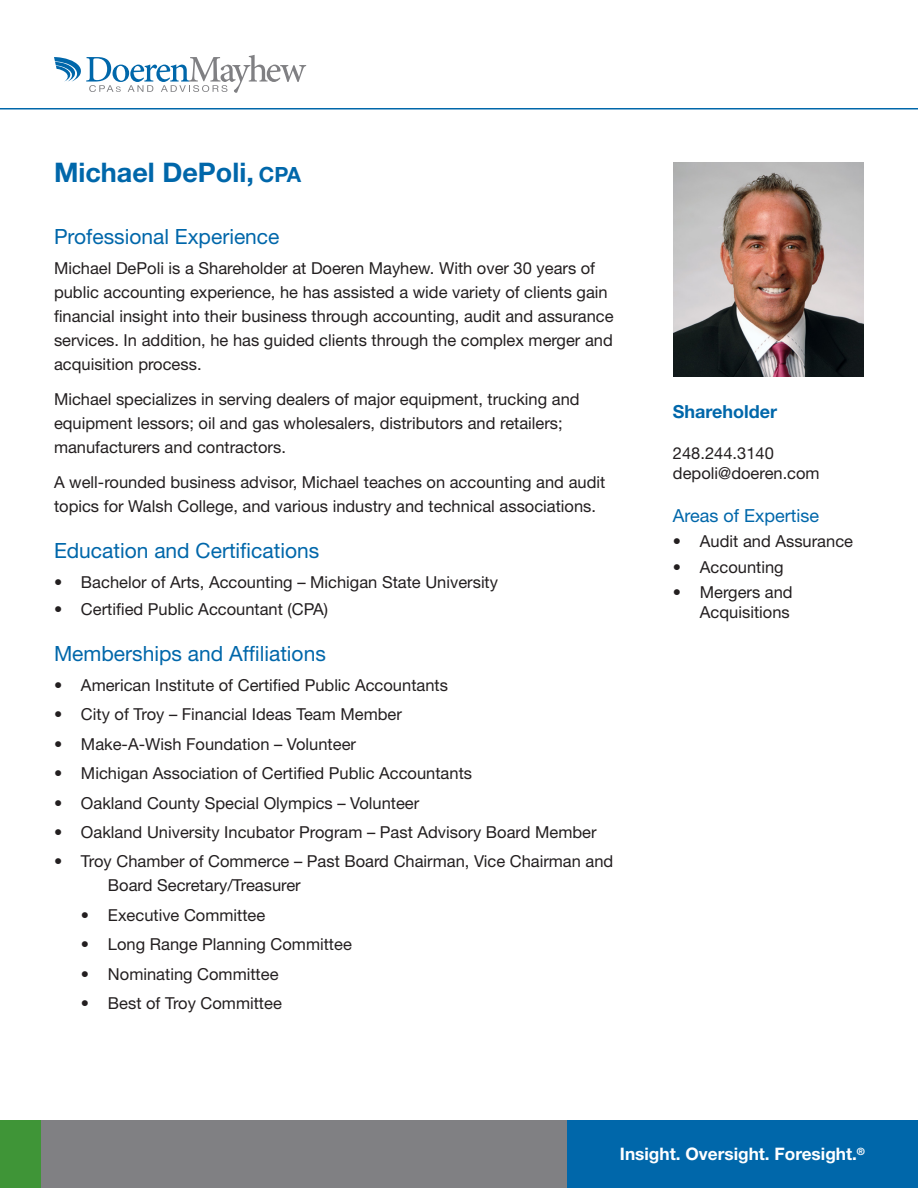
<style>
.page{position:relative;width:918px;height:1188px;background:#fff}
.page>*{position:absolute;margin:0;border:0;box-sizing:border-box;transform-origin:0 0}
.t1{font:700 27px "Helvetica Neue LT Pro";color:#0067aa}
.t2{font:21px "Helvetica Neue LT Pro";color:#0067aa}
.t3{font:18px "Helvetica Neue LT Pro";color:#0067aa}
.t4{font:700 18px "Helvetica Neue LT Pro";color:#0067aa}
.t5{font:700 17.25px "Helvetica Neue LT Pro";color:#fff}
.t6{font:16.5px/24px "Helvetica Neue LT Pro";color:#231f20}
.s1{font-size:21px}
</style>
<div class="page">
<hr style="left:0;top:108px;width:918px;height:2px;background:#0067aa">
<svg style="left:54px;top:55px;width:252px;height:38px"></svg>
<div style="left:22px;top:1120px;width:555px;height:68px;background:#808083"></div>
<div style="left:567px;top:1120px;width:351px;height:68px;background:#0067aa"></div>
<div style="left:0;top:1121px;width:40px;height:67px;background:#3f9537"></div>
<img style="left:673px;top:163px;width:190px;height:214px">
<h1 class="t1" style="left:54px;top:155px;width:249px">Michael DePoli, <span class="s1">CPA</span></h1>
<p class="t2" style="left:54px;top:224px;width:227px">Professional Experience</p>
<p class="t6" style="left:54px;top:256px;width:561px">Michael DePoli is a Shareholder at Doeren Mayhew. With over 30 years of public accounting experience, he has assisted a wide variety of clients gain financial insight into their business through accounting, audit and assurance services. In addition, he has guided clients through the complex merger and acquisition process.</p>
<p class="t6" style="left:54px;top:386px;width:527px">Michael specializes in serving dealers of major equipment, trucking and equipment lessors; oil and gas wholesalers, distributors and retailers; manufacturers and contractors.</p>
<p class="t6" style="left:54px;top:469px;width:553px">A well-rounded business advisor, Michael teaches on accounting and audit topics for Walsh College, and various industry and technical associations.</p>
<p class="t2" style="left:54px;top:538px;width:267px">Education and Certifications</p>
<p class="t6" style="left:54px;top:569px;width:446px">• Bachelor of Arts, Accounting – Michigan State University</p>
<p class="t6" style="left:54px;top:596px;width:276px">• Certified Public Accountant (CPA)</p>
<p class="t2" style="left:54px;top:641px;width:273px">Memberships and Affiliations</p>
<p class="t6" style="left:54px;top:673px;width:396px">• American Institute of Certified Public Accountants</p>
<p class="t6" style="left:54px;top:702px;width:349px">• City of Troy – Financial Ideas Team Member</p>
<p class="t6" style="left:54px;top:731px;width:304px">• Make-A-Wish Foundation – Volunteer</p>
<p class="t6" style="left:54px;top:761px;width:420px">• Michigan Association of Certified Public Accountants</p>
<p class="t6" style="left:54px;top:790px;width:367px">• Oakland County Special Olympics – Volunteer</p>
<p class="t6" style="left:54px;top:820px;width:544px">• Oakland University Incubator Program – Past Advisory Board Member</p>
<p class="t6" style="left:108px;top:849px;width:507px;text-indent:-54px">• Troy Chamber of Commerce – Past Board Chairman, Vice Chairman and<br>Board Secretary/Treasurer</p>
<p class="t6" style="left:81px;top:902px;width:186px">• Executive Committee</p>
<p class="t6" style="left:81px;top:932px;width:272px">• Long Range Planning Committee</p>
<p class="t6" style="left:81px;top:961px;width:199px">• Nominating Committee</p>
<p class="t6" style="left:81px;top:991px;width:202px">• Best of Troy Committee</p>
<p class="t4" style="left:673px;top:400px;width:106px">Shareholder</p>
<p class="t6" style="left:673px;top:443px;width:148px;line-height:19.8px">248.244.3140 depoli@doeren.com</p>
<p class="t3" style="left:673px;top:505px;width:148px">Areas of Expertise</p>
<p class="t6" style="left:673px;top:529px;width:182px">• Audit and Assurance</p>
<p class="t6" style="left:673px;top:554px;width:112px">• Accounting</p>
<p class="t6" style="left:673px;top:582px;width:121px;line-height:19.8px;text-align:right">• Mergers and<br>Acquisitions</p>
<p class="t5" style="left:620px;top:1143px;width:247px">Insight. Oversight. Foresight.<sup>®</sup></p>
</div>
